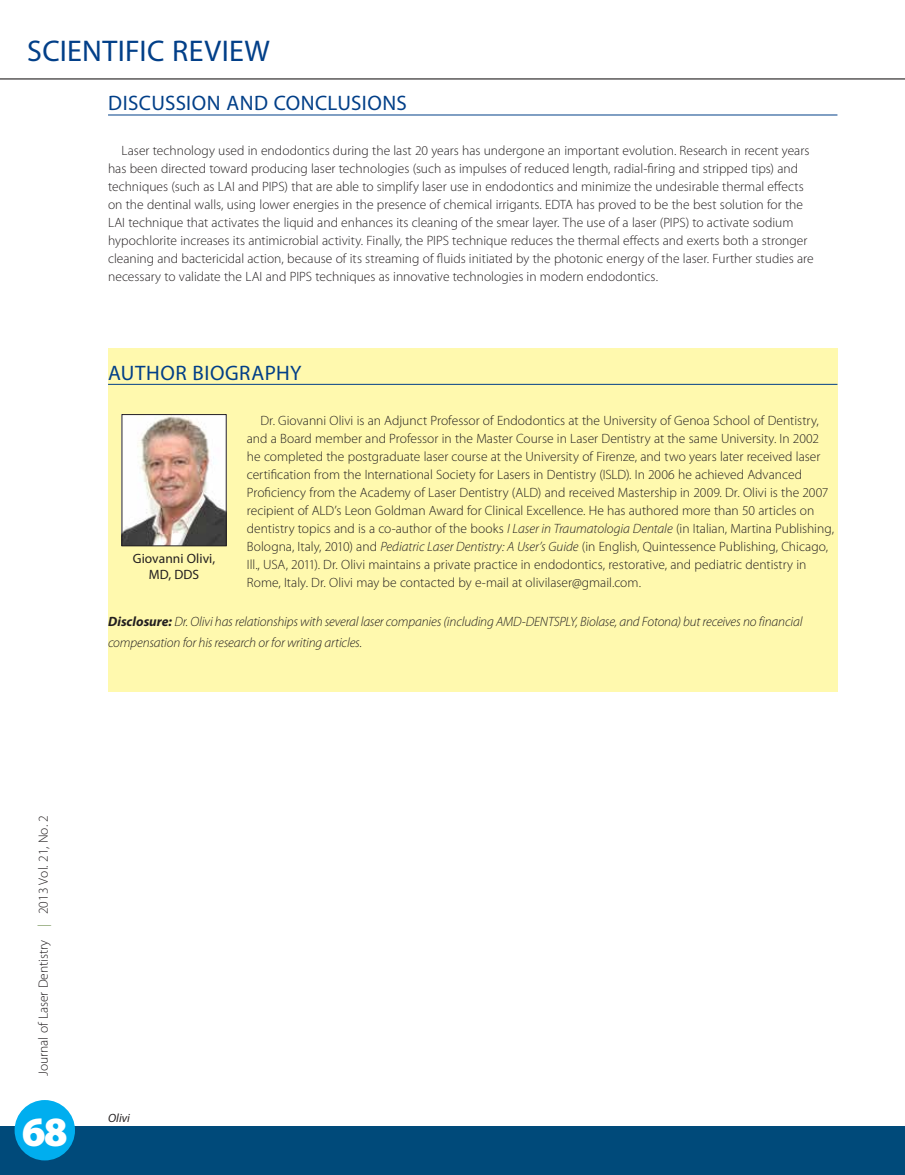
<style>
.page{position:relative;width:905px;height:1175px;background:#fff}
.page>*{position:absolute;margin:0;border:0;box-sizing:border-box;transform-origin:0 0}
.t1{font:900 41.7px "Myriad Pro";color:#fff}
.t2{font:30px "Myriad Pro";letter-spacing:.01em;color:#023f88}
.t3{font:21px "Myriad Pro";letter-spacing:.025em;color:#023f88}
.t4{font:300 13.5px/18px "Myriad Pro";color:#231f20}
.t5{font:italic 300 13.5px/21.6px "Myriad Pro";letter-spacing:-.01em;color:#231f20}
.t6{font:13.5px/16.5px "Myriad Pro";letter-spacing:.005em;color:#231f20;text-align:center}
.t7{font:italic 12px "Myriad Pro";color:#231f20}
.s1{font-style:italic}
.s2{font-weight:700}
.s3{color:#698948}
</style>
<div class="page">
<div style="left:0;top:1126px;width:904px;height:48px;background:#004a7a"></div>
<div style="left:15px;top:1100px;width:60px;height:60px;background:#00aeef;border-radius:50%"></div>
<hr style="left:0;top:78px;width:904px;height:1px;background:#231f20">
<div style="left:108px;top:348px;width:729px;height:343px;background:#fff9ae"></div>
<hr style="left:108px;top:115px;width:729px;height:1px;background:#023f88">
<hr style="left:108px;top:384px;width:729px;height:1px;background:#023f88">
<img style="left:124px;top:416px;width:100px;height:128px">
<div style="left:122px;top:414px;width:104px;height:132px;border:1px solid #231f20"></div>
<h2 class="t2" style="left:27px;top:35px;width:244px">SCIENTIFIC REVIEW</h2>
<h3 class="t3" style="left:108px;top:92px;width:300px">DISCUSSION AND CONCLUSIONS</h3>
<p class="t4" style="left:108px;top:142px;width:707px;text-indent:14px">Laser technology used in endodontics during the last 20 years has undergone an important evolution. Research in recent years has been directed toward producing laser technologies (such as impulses of reduced length, radial-firing and stripped tips) and techniques (such as LAI and PIPS) that are able to simplify laser use in endodontics and minimize the undesirable thermal effects on the dentinal walls, using lower energies in the presence of chemical irrigants. EDTA has proved to be the best solution for the LAI technique that activates the liquid and enhances its cleaning of the smear layer. The use of a laser (PIPS) to activate sodium hypochlorite increases its antimicrobial activity. Finally, the PIPS technique reduces the thermal effects and exerts both a stronger cleaning and bactericidal action, because of its streaming of fluids initiated by the photonic energy of the laser. Further studies are necessary to validate the LAI and PIPS techniques as innovative technologies in modern endodontics.</p>
<h3 class="t3" style="left:108px;top:361px;width:195px">AUTHOR BIOGRAPHY</h3>
<p class="t4" style="left:247px;top:411px;width:588px;text-indent:14px">Dr. Giovanni Olivi is an Adjunct Professor of Endodontics at the University of Genoa School of Dentistry, and a Board member and Professor in the Master Course in Laser Dentistry at the same University. In 2002 he completed the postgraduate laser course at the University of Firenze, and two years later received laser certification from the International Society for Lasers in Dentistry (ISLD). In 2006 he achieved Advanced Proficiency from the Academy of Laser Dentistry (ALD) and received Mastership in 2009. Dr. Olivi is the 2007 recipient of ALD’s Leon Goldman Award for Clinical Excellence. He has authored more than 50 articles on dentistry topics and is a co-author of the books <span class="s1">I Laser in Traumatologia Dentale</span> (in Italian, Martina Publishing, Bologna, Italy, 2010) and <span class="s1">Pediatric Laser Dentistry: A User’s Guide</span> (in English, Quintessence Publishing, Chicago, Ill., USA, 2011). Dr. Olivi maintains a private practice in endodontics, restorative, and pediatric dentistry in Rome, Italy. Dr. Olivi may be contacted by e-mail at olivilaser@gmail.com.</p>
<p class="t5" style="left:108px;top:610px;width:696px"><span class="s2">Disclosure:</span> Dr. Olivi has relationships with several laser companies (including AMD-DENTSPLY, Biolase, and Fotona) but receives no financial compensation for his research or for writing articles.</p>
<p class="t6" style="left:133px;top:550px;width:84px">Giovanni Olivi,<br>MD, DDS</p>
<p class="t4" style="left:34px;top:1076px;width:262px;rotate:-90deg">Journal of Laser Dentistry <span class="s3">|</span> 2013 Vol. 21, No. 2</p>
<h1 class="t1" style="left:22px;top:1108px;width:47px">68</h1>
<p class="t7" style="left:108px;top:1112px;width:23px">Olivi</p>
</div>
